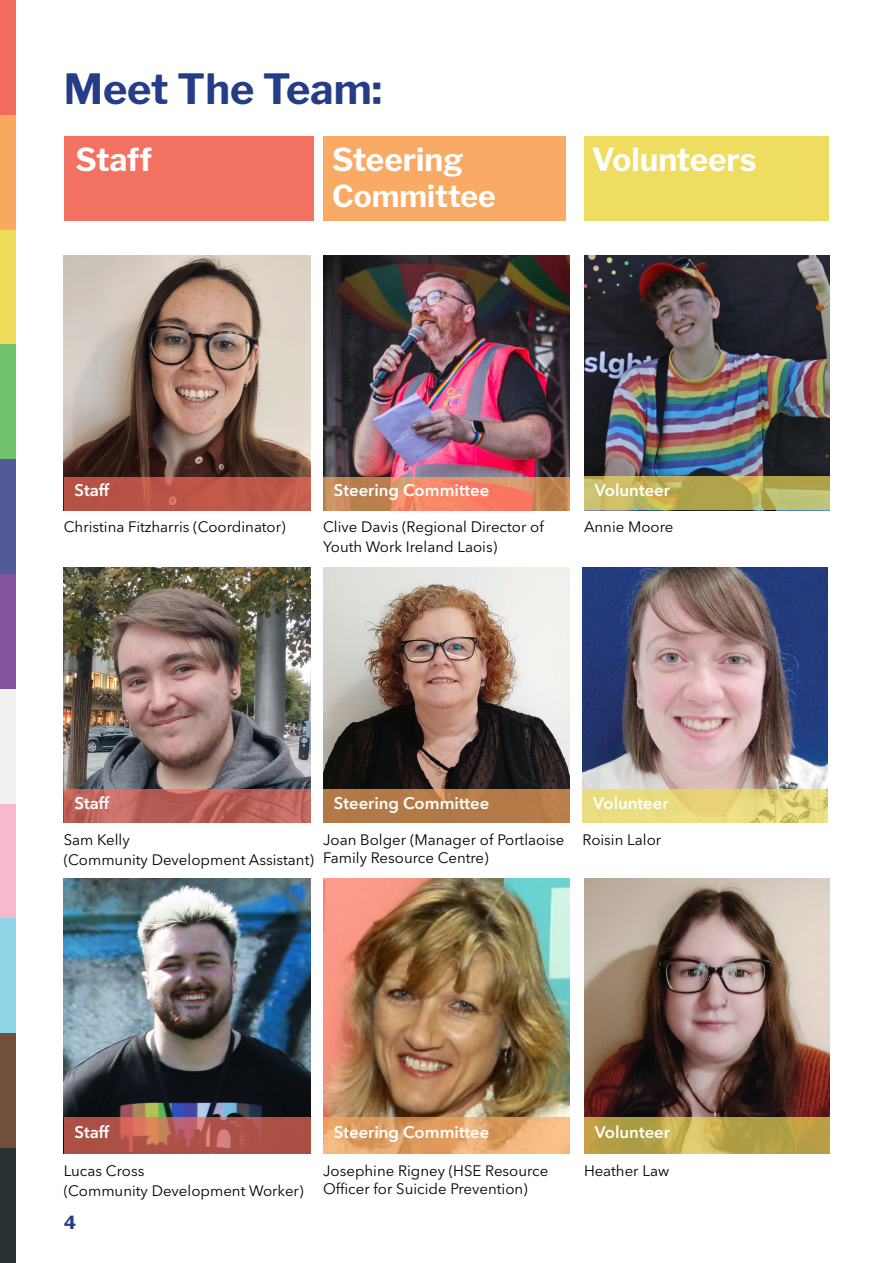
<style>
.page{position:relative;width:893px;height:1263px;background:#fff}
.page>*{position:absolute;margin:0;border:0;box-sizing:border-box;transform-origin:0 0}
.t1{font:100 41.25px "Libre Franklin";color:#253d87}
.t2{font:100 31.5px "Libre Franklin";color:#fff}
.t3{font:100 30px "Libre Franklin";color:#fff}
.t4{font:100 18px "Libre Franklin";color:#253d87}
.t5{font:600 16.65px "Avenir Next LT Pro";color:#fff}
.t6{font:15px/18px "Avenir Next LT Pro";color:#000}
</style>
<div class="page">
<div style="left:64px;top:136px;width:250px;height:85px;background:#f37261"></div>
<div style="left:323px;top:136px;width:242px;height:85px;background:#f9aa65"></div>
<div style="left:584px;top:136px;width:245px;height:85px;background:#efdd61"></div>
<img style="left:64px;top:255px;width:246px;height:222px">
<div style="left:64px;top:477px;width:246px;height:33px;background:linear-gradient(to right,#b55045,#c35c4d)"></div>
<img style="left:323px;top:255px;width:247px;height:222px">
<svg style="left:323px;top:477px;width:247px;height:33px;background:#db855f"></svg>
<img style="left:584px;top:255px;width:246px;height:221px">
<svg style="left:584px;top:476px;width:246px;height:34px;background:#bbb15b"></svg>
<img style="left:584px;top:879px;width:246px;height:238px">
<svg style="left:584px;top:1117px;width:246px;height:37px;background:#bba54a"></svg>
<img style="left:583px;top:567px;width:244px;height:222px">
<svg style="left:583px;top:789px;width:245px;height:34px;background:#e6d77b"></svg>
<img style="left:64px;top:567px;width:246px;height:222px">
<svg style="left:64px;top:789px;width:246px;height:34px;background:#bd635b"></svg>
<img style="left:323px;top:567px;width:247px;height:222px">
<div style="left:323px;top:789px;width:247px;height:34px;background:#b37a47"></div>
<img style="left:64px;top:879px;width:246px;height:238px">
<svg style="left:64px;top:1117px;width:246px;height:37px;background:#b3584d"></svg>
<img style="left:323px;top:879px;width:247px;height:238px">
<svg style="left:323px;top:1117px;width:247px;height:37px;background:#e5a66b"></svg>
<div style="left:0;top:0;width:16px;height:115px;background:#f26d5d"></div>
<div style="left:0;top:115px;width:16px;height:115px;background:#f9a860"></div>
<div style="left:0;top:230px;width:16px;height:114px;background:#eedb59"></div>
<div style="left:0;top:344px;width:16px;height:115px;background:#70c16b"></div>
<div style="left:0;top:459px;width:16px;height:115px;background:#515b99"></div>
<div style="left:0;top:574px;width:16px;height:115px;background:#8454a1"></div>
<div style="left:0;top:689px;width:16px;height:115px;background:#f2f1f1"></div>
<div style="left:0;top:804px;width:16px;height:114px;background:#f7b9cb"></div>
<div style="left:0;top:918px;width:16px;height:115px;background:#8dd5e7"></div>
<div style="left:0;top:1033px;width:16px;height:115px;background:#72503b"></div>
<div style="left:0;top:1148px;width:16px;height:115px;background:#293135"></div>
<p class="t1" style="left:64px;top:56px;width:320px">Meet The Team:</p>
<p class="t2" style="left:75px;top:135px;width:78px">Staff</p>
<p class="t2" style="left:332px;top:135px;width:133px">Steering</p>
<p class="t3" style="left:332px;top:172px;width:165px">Committee</p>
<p class="t2" style="left:592px;top:135px;width:166px">Volunteers</p>
<p class="t5" style="left:75px;top:480px;width:36px">Staff</p>
<p class="t6" style="left:64px;top:518px;width:223px">Christina Fitzharris (Coordinator)</p>
<p class="t5" style="left:334px;top:480px;width:157px">Steering Committee</p>
<p class="t6" style="left:323px;top:517px;width:222px;line-height:20.1px">Clive Davis (Regional Director of<br>Youth Work Ireland Laois)</p>
<p class="t5" style="left:595px;top:480px;width:77px">Volunteer</p>
<p class="t6" style="left:584px;top:518px;width:91px">Annie Moore</p>
<p class="t5" style="left:75px;top:793px;width:36px">Staff</p>
<p class="t6" style="left:64px;top:830px;width:67px">Sam Kelly</p>
<p class="t6" style="left:64px;top:850px;width:252px">(Community Development Assistant)</p>
<p class="t5" style="left:334px;top:793px;width:157px">Steering Committee</p>
<p class="t6" style="left:323px;top:830px;width:243px">Joan Bolger (Manager of Portlaoise<br>Family Resource Centre)</p>
<p class="t5" style="left:593px;top:793px;width:77px">Volunteer</p>
<p class="t6" style="left:583px;top:830px;width:80px">Roisin Lalor</p>
<p class="t5" style="left:75px;top:1121px;width:36px">Staff</p>
<p class="t6" style="left:64px;top:1162px;width:82px">Lucas Cross</p>
<p class="t6" style="left:64px;top:1182px;width:241px">(Community Development Worker)</p>
<p class="t4" style="left:64px;top:1209px;width:14px">4</p>
<p class="t5" style="left:334px;top:1121px;width:157px">Steering Committee</p>
<p class="t6" style="left:323px;top:1162px;width:227px">Josephine Rigney (HSE Resource<br>Officer for Suicide Prevention)</p>
<p class="t5" style="left:595px;top:1121px;width:77px">Volunteer</p>
<p class="t6" style="left:584px;top:1162px;width:87px">Heather Law</p>
</div>
